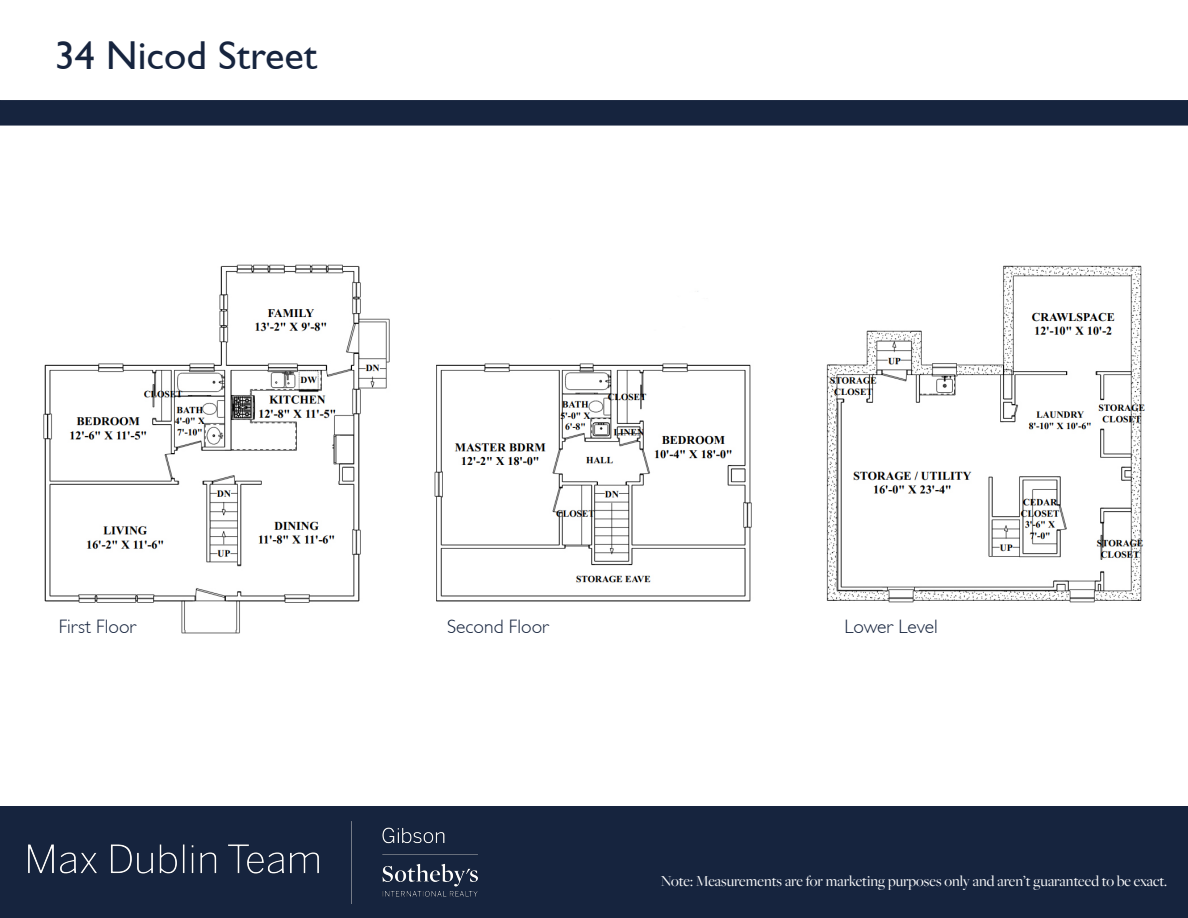
<style>
.page{position:relative;width:1188px;height:918px;background:#fff}
.page>*{position:absolute;margin:0;border:0;box-sizing:border-box;transform-origin:0 0}
.t1{font:40.35px "Gill Sans";color:#16243e}
.t2{font:19.5px "Gill Sans Light";color:#16243e}
.t3{font:15.9px "Freight Big Pro";color:#fff}
.t4{font:12px "DejaVu Sans";color:#000}
</style>
<div class="page">
<div style="left:0;top:101px;width:1188px;height:24px;background:#16243e"></div>
<div style="left:0;top:100px;width:1188px;height:26px;border:2px solid #16243e"></div>
<div style="left:0;top:806px;width:1188px;height:112px;background:#16243e"></div>
<img style="left:28px;top:821px;width:450px;height:83px">
<img style="left:43px;top:264px;width:1102px;height:370px">
<h1 class="t1" style="left:55px;top:32px;width:264px">34 Nicod Street</h1>
<p class="t2" style="left:59px;top:615px;width:79px">First Floor</p>
<p class="t2" style="left:447px;top:615px;width:103px">Second Floor</p>
<p class="t2" style="left:845px;top:615px;width:95px">Lower Level</p>
<p class="t3" style="left:661px;top:870px;width:508px">Note: Measurements are for marketing purposes only and aren’t guaranteed to be exact.</p>
<p class="t4" style="left:1136px;top:878px;width:6px">/</p>
</div>
